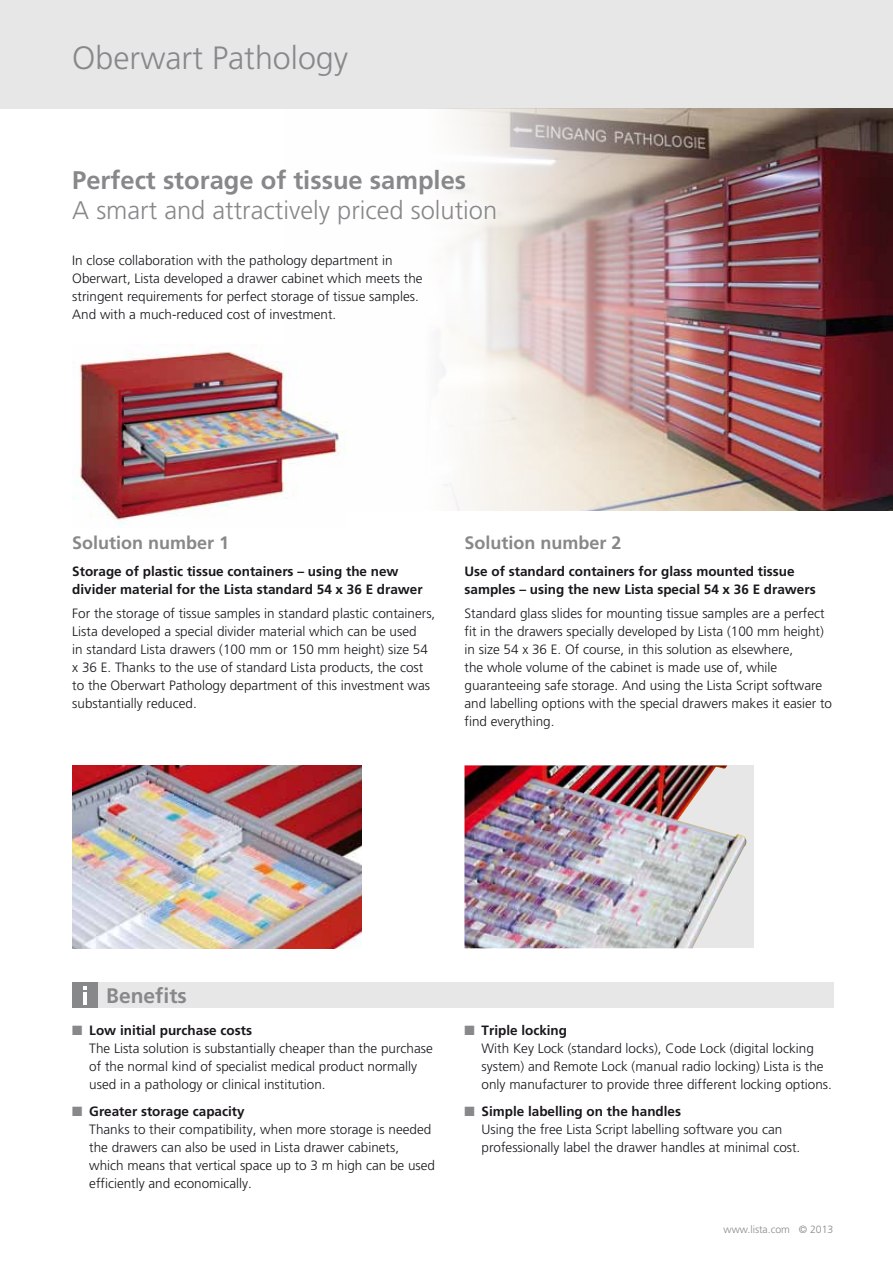
<style>
.page{position:relative;width:893px;height:1263px;background:#fff}
.page>*{position:absolute;margin:0;border:0;box-sizing:border-box;transform-origin:0 0}
.t1{font:300 32.25px "Frutiger LT Std";color:#87888a}
.t2{font:300 25.5px "Frutiger LT Std";color:#87888a}
.t3{font:700 25.5px "Frutiger LT Std";color:#87888a}
.t4{font:700 21px "Frutiger LT Std";color:#87888a}
.t5{font:700 18px "Frutiger LT Std";color:#87888a}
.t6{font:300 13.5px/18px "Frutiger LT Std";color:#1a171c}
.t7{font:700 13.5px/18px "Frutiger LT Std";color:#1a171c}
.t8{font:300 10.5px "Frutiger LT Std";color:#87888a}
.s1{color:#87888a}
.s2{font-weight:700}
</style>
<div class="page">
<div style="left:0;top:0;width:893px;height:108px;background:#e7e7e8"></div>
<img style="left:72px;top:765px;width:290px;height:183px">
<div style="left:465px;top:765px;width:289px;height:183px;background:#e7e7e8"></div>
<img style="left:465px;top:765px;width:281px;height:183px">
<div style="left:72px;top:982px;width:26px;height:26px;background:#87888a"></div>
<svg style="left:83px;top:986px;width:4px;height:4px"></svg>
<hr style="left:83px;top:992px;width:4px;height:12px;background:#fff">
<img style="left:284px;top:108px;width:609px;height:402px">
<img style="left:72px;top:344px;width:273px;height:180px">
<div style="left:98px;top:982px;width:735px;height:26px;background:#e7e7e8"></div>
<h1 class="t1" style="left:72px;top:39px;width:277px">Oberwart Pathology</h1>
<h2 class="t3" style="left:72px;top:165px;width:395px">Perfect storage of tissue samples</h2>
<h2 class="t2" style="left:72px;top:196px;width:426px">A smart and attractively priced solution</h2>
<p class="t6" style="left:72px;top:252px;width:352px">In close collaboration with the pathology department in Oberwart, Lista developed a drawer cabinet which meets the stringent requirements for perfect storage of tissue samples.<br>And with a much-reduced cost of investment.</p>
<h3 class="t5" style="left:72px;top:532px;width:159px">Solution number 1</h3>
<p class="t7" style="left:72px;top:562px;width:352px">Storage of plastic tissue containers – using the new divider material for the Lista standard 54 x 36 E drawer</p>
<p class="t6" style="left:72px;top:605px;width:365px">For the storage of tissue samples in standard plastic containers, Lista developed a special divider material which can be used<br>in standard Lista drawers (100 mm or 150 mm height) size 54 x 36 E. Thanks to the use of standard Lista products, the cost to the Oberwart Pathology department of this investment was substantially reduced.</p>
<h3 class="t5" style="left:465px;top:532px;width:159px">Solution number 2</h3>
<p class="t7" style="left:465px;top:562px;width:353px">Use of standard containers for glass mounted tissue samples – using the new Lista special 54 x 36 E drawers</p>
<p class="t6" style="left:465px;top:605px;width:369px">Standard glass slides for mounting tissue samples are a perfect fit in the drawers specially developed by Lista (100 mm height) in size 54 x 36 E. Of course, in this solution as elsewhere,<br>the whole volume of the cabinet is made use of, while guaranteeing safe storage. And using the Lista Script software and labelling options with the special drawers makes it easier to find everything.</p>
<h3 class="t4" style="left:106px;top:983px;width:82px">Benefits</h3>
<p class="t6" style="left:89px;top:1022px;width:345px;text-indent:-17px"><span class="s1">■</span> <span class="s2">Low initial purchase costs<br></span>The Lista solution is substantially cheaper than the purchase of the normal kind of specialist medical product normally used in a pathology or clinical institution.</p>
<p class="t6" style="left:89px;top:1102px;width:347px;text-indent:-17px"><span class="s1">■</span> <span class="s2">Greater storage capacity<br></span>Thanks to their compatibility, when more storage is needed the drawers can also be used in Lista drawer cabinets, which means that vertical space up to 3 m high can be used efficiently and economically.</p>
<p class="t6" style="left:482px;top:1021px;width:352px;text-indent:-17px"><span class="s1">■</span> <span class="s2">Triple locking<br></span>With Key Lock (standard locks), Code Lock (digital locking system) and Remote Lock (manual radio locking) Lista is the only manufacturer to provide three different locking options.</p>
<p class="t6" style="left:482px;top:1102px;width:320px;text-indent:-17px"><span class="s1">■</span> <span class="s2">Simple labelling on the handles<br></span>Using the free Lista Script labelling software you can professionally label the drawer handles at minimal cost.</p>
<p class="t8" style="left:723px;top:1223px;width:111px">www.lista.com © 2013</p>
</div>
